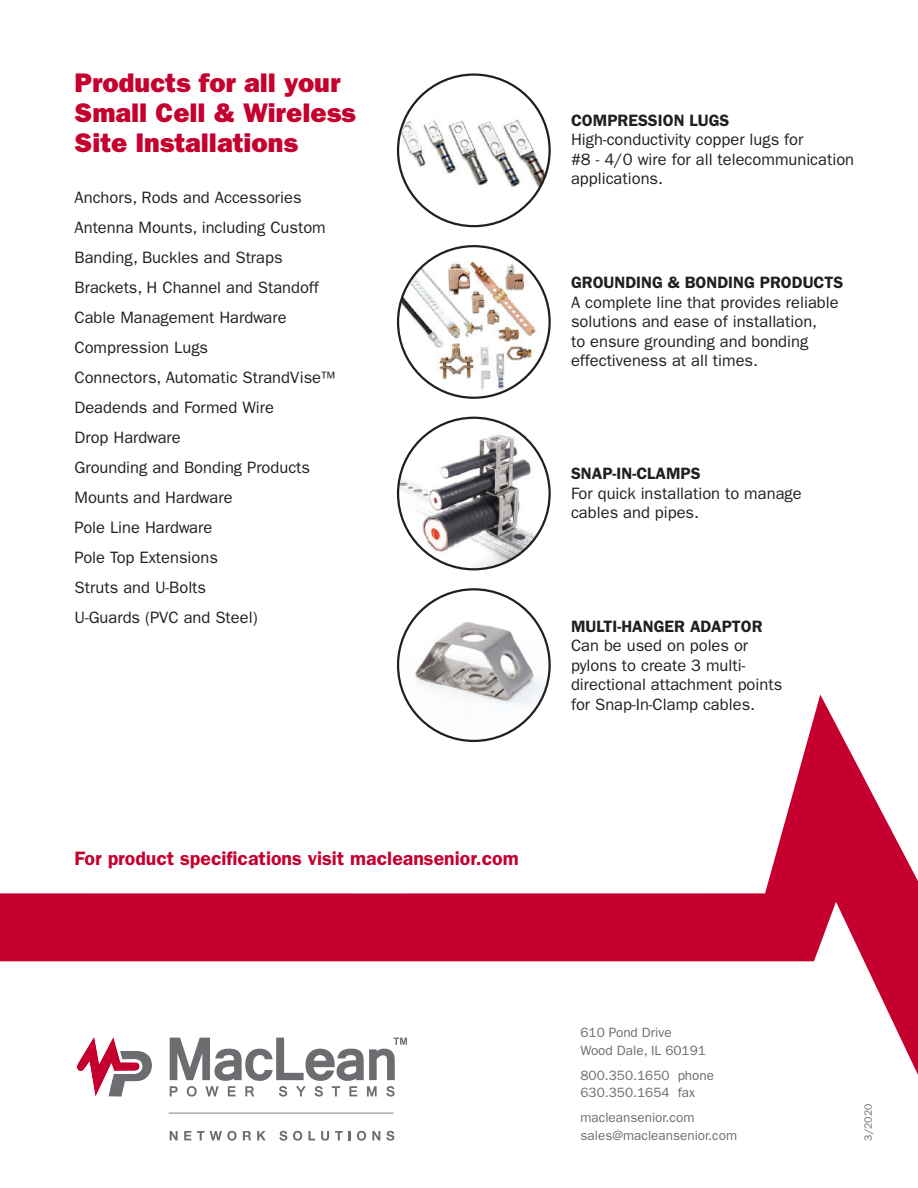
<style>
.page{position:relative;width:918px;height:1188px;background:#fff}
.page>*{position:absolute;margin:0;border:0;box-sizing:border-box;transform-origin:0 0}
.t1{font:27px/30px "ITC Franklin Gothic Std Hvy";color:#c5002e}
.t2{font:600 19.5px "ITC Franklin Gothic Std";color:#c5002e}
.t3{font:16.5px/30px "ITC Franklin Gothic Std";color:#231f20}
.t4{font:600 16.5px "ITC Franklin Gothic Std";color:#231f20}
.t5{font:13.5px/18px "ITC Franklin Gothic Std";color:#6c6d70}
.t6{font:10.5px "ITC Franklin Gothic Std";color:#6c6d70}
</style>
<div class="page">
<img style="left:398px;top:246px;width:152px;height:152px;border-radius:76px">
<img style="left:398px;top:75px;width:152px;height:151px">
<svg style="left:170px;top:1131px;width:8px;height:9px"></svg>
<svg style="left:184px;top:1131px;width:7px;height:9px"></svg>
<svg style="left:197px;top:1131px;width:40px;height:10px"></svg>
<svg style="left:243px;top:1131px;width:8px;height:9px"></svg>
<svg style="left:257px;top:1131px;width:9px;height:9px"></svg>
<svg style="left:279px;top:1131px;width:8px;height:10px"></svg>
<svg style="left:293px;top:1131px;width:9px;height:10px"></svg>
<svg style="left:308px;top:1131px;width:7px;height:9px"></svg>
<svg style="left:321px;top:1131px;width:8px;height:10px"></svg>
<svg style="left:335px;top:1131px;width:8px;height:9px"></svg>
<svg style="left:349px;top:1131px;width:2px;height:9px"></svg>
<svg style="left:357px;top:1131px;width:9px;height:10px"></svg>
<svg style="left:372px;top:1131px;width:8px;height:9px"></svg>
<svg style="left:386px;top:1131px;width:8px;height:10px"></svg>
<hr style="left:169px;top:1113px;width:224px;height:1px;background:#808285">
<img style="left:398px;top:418px;width:152px;height:151px;border-radius:75px">
<img style="left:398px;top:589px;width:152px;height:152px;border-radius:76px">
<svg style="left:0;top:695px;width:918px;height:402px"></svg>
<h1 class="t1" style="left:75px;top:68px;width:283px">Products for all your<br>Small Cell &amp; Wireless<br>Site Installations</h1>
<p class="t3" style="left:75px;top:182px;width:262px">Anchors, Rods and Accessories<br>Antenna Mounts, including Custom<br>Banding, Buckles and Straps<br>Brackets, H Channel and Standoff<br>Cable Management Hardware<br>Compression Lugs<br>Connectors, Automatic StrandVise™<br>Deadends and Formed Wire<br>Drop Hardware<br>Grounding and Bonding Products<br>Mounts and Hardware<br>Pole Line Hardware<br>Pole Top Extensions<br>Struts and U-Bolts<br>U-Guards (PVC and Steel)</p>
<p class="t4" style="left:571px;top:111px;width:160px">COMPRESSION LUGS</p>
<p class="t3" style="left:571px;top:130px;width:285px;line-height:19.5px">High-conductivity copper lugs for<br>#8 - 4/0 wire for all telecommunication applications.</p>
<p class="t4" style="left:571px;top:273px;width:274px">GROUNDING &amp; BONDING PRODUCTS</p>
<p class="t3" style="left:571px;top:293px;width:269px;line-height:19.5px">A complete line that provides reliable solutions and ease of installation,<br>to ensure grounding and bonding effectiveness at all times.</p>
<p class="t4" style="left:571px;top:464px;width:131px">SNAP-IN-CLAMPS</p>
<p class="t3" style="left:571px;top:484px;width:232px;line-height:19.5px">For quick installation to manage cables and pipes.</p>
<p class="t4" style="left:571px;top:616px;width:193px">MULTI-HANGER ADAPTOR</p>
<p class="t3" style="left:571px;top:636px;width:213px;line-height:19.5px">Can be used on poles or pylons to create 3 multi&shy;directional attachment points for Snap-In-Clamp cables.</p>
<p class="t2" style="left:75px;top:847px;width:446px">For product specifications visit macleansenior.com</p>
<p class="t5" style="left:580px;top:1023px;width:127px">610 Pond Drive<br>Wood Dale, IL 60191</p>
<p class="t5" style="left:580px;top:1066px;width:135px">800.350.1650 phone<br>630.350.1654 fax</p>
<p class="t5" style="left:580px;top:1109px;width:158px">macleansenior.com sales@macleansenior.com</p>
<p class="t6" style="left:862px;top:1141px;width:38px;rotate:-90deg">3/2020</p>
</div>
